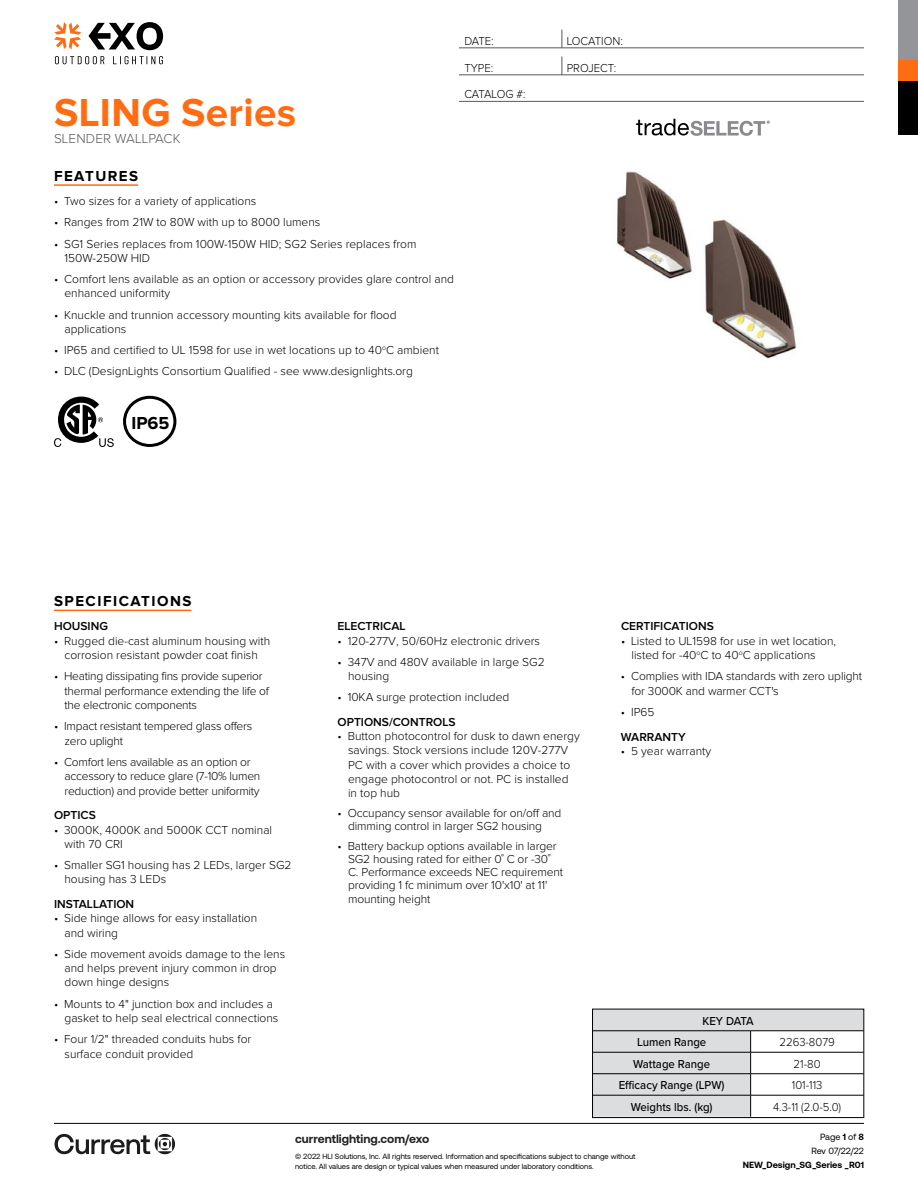
<style>
.page{position:relative;width:918px;height:1188px;background:#fff}
.page>*{position:absolute;margin:0;border:0;box-sizing:border-box;transform-origin:0 0}
.t1{font:700 40.5px "Proxima Nova";letter-spacing:.01em;color:#ff6c11}
.t2{font:700 18px "Proxima Nova";color:#000}
.t3{font:700 15px "Proxima Nova";letter-spacing:.1em;color:#000}
.t4{font:300 13.5px "Proxima Nova";letter-spacing:.01em;color:#58595b}
.t5{font:300 12px/14.4px "Proxima Nova";color:#000}
.t6{font:300 12px/14.4px "Proxima Nova";letter-spacing:-.02em;color:#000}
.t7{font:600 12px "Proxima Nova";color:#000}
.t8{font:300 12px "Proxima Nova";color:#000;scale:.95 1}
.t9{font:500 12px/21.5px "Proxima Nova";color:#000;scale:.95 1}
.t10{font:700 12px "Aeonik";color:#202322}
.t11{font:300 12px "Proxima Nova";letter-spacing:-.02em;color:#000;scale:.95 1}
.t12{font:700 9px "Aeonik";color:#000}
.t13{font:9px/14.1px "Aeonik";letter-spacing:-.005em;color:#000;text-align:right}
.t14{font:7.5px/9.8px "Aeonik";color:#000}
.s1{font-weight:700}
</style>
<div class="page">
<div style="left:898px;top:81px;width:20px;height:54px;background:#000"></div>
<div style="left:898px;top:0;width:20px;height:61px;background:#939598"></div>
<div style="left:898px;top:61px;width:20px;height:20px;background:#ff6c11"></div>
<hr style="left:54px;top:1123px;width:810px;height:1px;background:#000">
<svg style="left:55px;top:1134px;width:120px;height:20px"></svg>
<svg style="left:55px;top:56px;width:49px;height:8px"></svg>
<svg style="left:113px;top:56px;width:50px;height:8px"></svg>
<svg style="left:89px;top:22px;width:74px;height:28px"></svg>
<svg style="left:54px;top:22px;width:27px;height:27px"></svg>
<hr style="left:54px;top:184px;width:84px;height:2px;background:#ff6c11">
<hr style="left:459px;top:48px;width:405px;height:1px;background:#58595b">
<svg style="left:562px;top:30px;width:1px;height:18px"></svg>
<hr style="left:459px;top:75px;width:405px;height:1px;background:#58595b">
<svg style="left:562px;top:57px;width:1px;height:18px"></svg>
<hr style="left:54px;top:610px;width:137px;height:1px;background:#ff6c11">
<hr style="left:459px;top:101px;width:405px;height:1px;background:#58595b">
<svg style="left:54px;top:397px;width:60px;height:50px"></svg>
<svg style="left:636px;top:119px;width:134px;height:17px"></svg>
<svg style="left:594px;top:1011px;width:268px;height:105px"></svg>
<hr style="left:593px;top:1031px;width:158px;height:1px;background:#000">
<hr style="left:751px;top:1031px;width:113px;height:1px;background:#000">
<hr style="left:593px;top:1052px;width:158px;height:1px;background:#000">
<hr style="left:751px;top:1052px;width:113px;height:1px;background:#000">
<hr style="left:593px;top:1073px;width:158px;height:1px;background:#000">
<hr style="left:751px;top:1073px;width:113px;height:1px;background:#000">
<hr style="left:593px;top:1095px;width:158px;height:1px;background:#000">
<hr style="left:751px;top:1095px;width:113px;height:1px;background:#000">
<div style="left:592px;top:1009px;width:272px;height:109px;border:1px solid #000"></div>
<img style="left:617px;top:171px;width:180px;height:188px">
<div style="left:123px;top:396px;width:53px;height:51px;border:3px solid #000;border-radius:50%"></div>
<h1 class="t1" style="left:54px;top:90px;width:244px">SLING Series</h1>
<p class="t4" style="left:54px;top:131px;width:128px">SLENDER WALLPACK</p>
<p class="t3" style="left:54px;top:167px;width:86px">FEATURES</p>
<p class="t5" style="left:54px;top:194px;width:204px">• Two sizes for a variety of applications</p>
<p class="t5" style="left:54px;top:215px;width:268px">• Ranges from 21W to 80W with up to 8000 lumens</p>
<p class="t5" style="left:64px;top:237px;width:354px;text-indent:-10px">• SG1 Series replaces from 100W-150W HID; SG2 Series replaces from<br>150W-250W HID</p>
<p class="t5" style="left:64px;top:272px;width:391px;text-indent:-10px">• Comfort lens available as an option or accessory provides glare control and enhanced uniformity</p>
<p class="t5" style="left:64px;top:308px;width:334px;text-indent:-10px">• Knuckle and trunnion accessory mounting kits available for flood applications</p>
<p class="t5" style="left:54px;top:343px;width:386px">• IP65 and certified to UL 1598 for use in wet locations up to 40<sup>o</sup>C ambient</p>
<p class="t5" style="left:54px;top:364px;width:360px">• DLC (DesignLights Consortium Qualified - see www.designlights.org</p>
<p class="t8" style="left:464px;top:34px;width:32px">DATE:</p>
<p class="t8" style="left:567px;top:34px;width:61px">LOCATION:</p>
<p class="t8" style="left:464px;top:61px;width:32px">TYPE:</p>
<p class="t8" style="left:567px;top:61px;width:54px">PROJECT:</p>
<p class="t11" style="left:464px;top:88px;width:66px">CATALOG #:</p>
<h2 class="t2" style="left:131px;top:412px;width:40px">IP65</h2>
<p class="t3" style="left:54px;top:592px;width:139px">SPECIFICATIONS</p>
<p class="t7" style="left:54px;top:620px;width:55px">HOUSING</p>
<p class="t5" style="left:54px;top:634px;width:218px;text-align:center">• Rugged die-cast aluminum housing with corrosion resistant powder coat finish</p>
<p class="t6" style="left:64px;top:669px;width:206px;text-indent:-10px">• Heating dissipating fins provide superior thermal performance extending the life of the electronic components</p>
<p class="t6" style="left:64px;top:719px;width:189px;text-indent:-10px">• Impact resistant tempered glass offers zero uplight</p>
<p class="t6" style="left:64px;top:755px;width:197px;text-indent:-10px">• Comfort lens available as an option or accessory to reduce glare (7-10% lumen reduction) and provide better uniformity</p>
<p class="t7" style="left:54px;top:809px;width:43px">OPTICS</p>
<p class="t5" style="left:64px;top:823px;width:209px;text-indent:-10px">• 3000K, 4000K and 5000K CCT nominal with 70 CRI</p>
<p class="t5" style="left:64px;top:858px;width:229px;text-indent:-10px">• Smaller SG1 housing has 2 LEDs, larger SG2 housing has 3 LEDs</p>
<p class="t7" style="left:54px;top:897px;width:82px">INSTALLATION</p>
<p class="t5" style="left:64px;top:911px;width:194px;text-indent:-10px">• Side hinge allows for easy installation and wiring</p>
<p class="t5" style="left:64px;top:947px;width:222px;text-indent:-10px">• Side movement avoids damage to the lens and helps prevent injury common in drop down hinge designs</p>
<p class="t5" style="left:64px;top:997px;width:215px;text-indent:-10px">• Mounts to 4" junction box and includes a gasket to help seal electrical connections</p>
<p class="t5" style="left:64px;top:1032px;width:188px;text-indent:-10px">• Four 1/2" threaded conduits hubs for surface conduit provided</p>
<p class="t7" style="left:338px;top:620px;width:69px">ELECTRICAL</p>
<p class="t5" style="left:338px;top:634px;width:204px">• 120-277V, 50/60Hz electronic drivers</p>
<p class="t5" style="left:348px;top:655px;width:198px;text-indent:-10px">• 347V and 480V available in large SG2 housing</p>
<p class="t5" style="left:338px;top:690px;width:173px">• 10KA surge protection included</p>
<p class="t7" style="left:338px;top:715px;width:120px">OPTIONS/CONTROLS</p>
<p class="t5" style="left:348px;top:729px;width:233px;text-indent:-10px">• Button photocontrol for dusk to dawn energy savings. Stock versions include 120V-277V PC with a cover which provides a choice to engage photocontrol or not. PC is installed in top hub</p>
<p class="t5" style="left:348px;top:807px;width:215px;line-height:13.2px;text-indent:-10px">• Occupancy sensor available for on/off and dimming control in larger SG2 housing</p>
<p class="t5" style="left:348px;top:840px;width:217px;line-height:13.2px;text-indent:-10px">• Battery backup options available in larger SG2 housing rated for either 0˚ C or -30˚ C. Performance exceeds NEC requirement providing 1 fc minimum over 10'x10' at 11' mounting height</p>
<p class="t7" style="left:621px;top:620px;width:94px">CERTIFICATIONS</p>
<p class="t5" style="left:632px;top:634px;width:206px;text-indent:-10px">• Listed to UL1598 for use in wet location, listed for -40<sup>o</sup>C to 40<sup>o</sup>C applications</p>
<p class="t5" style="left:631px;top:669px;width:232px;text-indent:-10px">• Complies with IDA standards with zero uplight for 3000K and warmer CCT's</p>
<p class="t5" style="left:621px;top:705px;width:35px">• IP65</p>
<p class="t7" style="left:621px;top:730px;width:66px">WARRANTY</p>
<p class="t5" style="left:621px;top:744px;width:92px">• 5 year warranty</p>
<p class="t9" style="left:637px;top:1010px;width:125px;text-indent:65px">KEY DATA<br>Lumen Range</p>
<p class="t8" style="left:779px;top:1036px;width:60px">2263-8079</p>
<p class="t9" style="left:633px;top:1053px;width:83px">Wattage Range</p>
<p class="t8" style="left:794px;top:1057px;width:30px">21-80</p>
<p class="t9" style="left:619px;top:1074px;width:113px">Efficacy Range (LPW)</p>
<p class="t8" style="left:792px;top:1079px;width:34px">101-113</p>
<p class="t9" style="left:631px;top:1096px;width:88px">Weights lbs. (kg)</p>
<p class="t8" style="left:773px;top:1100px;width:73px">4.3-11 (2.0-5.0)</p>
<p class="t10" style="left:295px;top:1132px;width:136px">currentlighting.com/exo</p>
<p class="t14" style="left:295px;top:1152px;width:342px">© 2022 HLI Solutions, Inc. All rights reserved. Information and specifications subject to change without notice. All values are design or typical values when measured under laboratory conditions.</p>
<p class="t13" style="left:812px;top:1130px;width:54px">Page <span class="s1">1</span> of <span class="s1">8<br></span>Rev 07/22/22</p>
<p class="t12" style="left:743px;top:1160px;width:123px">NEW_Design_SG_Series _R01</p>
</div>
